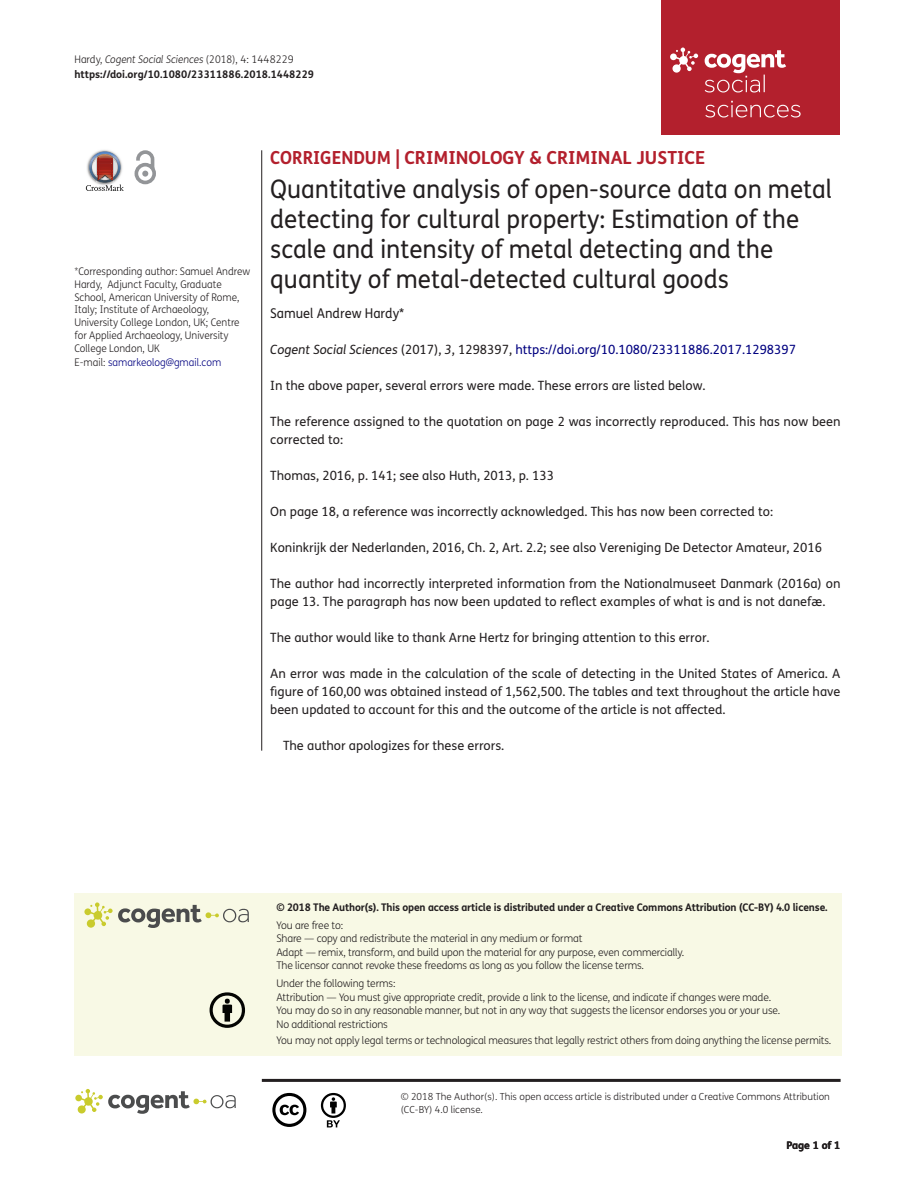
<style>
.page{position:relative;width:915px;height:1191px;background:#fff}
.page>*{position:absolute;margin:0;border:0;box-sizing:border-box;transform-origin:0 0}
.t1{font:25.5px/30px "FS Me Pro";color:#231f20;scale:.95 1}
.t2{font:700 18px "FS Me Pro";color:#b3202d;scale:.95 1}
.t3{font:13.5px "FS Me Pro";color:#231f20;scale:.95 1}
.t4{font:12.75px/18px "FS Me Pro";color:#231f20}
.t5{font:12.75px "FS Me Pro";color:#000080}
.t6{font:300 10.5px/13.5px "FS Me Pro";letter-spacing:-.015em;color:#231f20}
.t7{font:300 10.5px/12.8px "FS Me Pro";letter-spacing:-.015em;color:#231f20;scale:.95 1}
.t8{font:700 10.5px/15px "FS Me Pro";letter-spacing:-.015em;color:#231f20}
.t9{font:300 10.5px "FS Me Pro";color:#000080;scale:.95 1}
.t10{font:300 9.75px/12.8px "FS Me Pro";color:#231f20}
.s1{font-weight:300}
.s2{font-weight:300;font-style:italic}
.s3{color:#231f20}
.s4{font-style:italic;color:#231f20}
</style>
<div class="page">
<svg style="left:86px;top:151px;width:38px;height:40px"></svg>
<svg style="left:134px;top:150px;width:22px;height:34px"></svg>
<hr style="left:261px;top:150px;width:1px;height:600px;background:#231f20">
<hr style="left:262px;top:1078px;width:578px;height:3px;background:#231f20">
<svg style="left:75px;top:1089px;width:161px;height:24px"></svg>
<svg style="left:272px;top:1093px;width:34px;height:34px"></svg>
<svg style="left:321px;top:1093px;width:25px;height:34px"></svg>
<div style="left:74px;top:893px;width:767px;height:162px;background:#f8f9e5"></div>
<svg style="left:118px;top:905px;width:131px;height:23px;background:#c7c8b8"></svg>
<svg style="left:84px;top:902px;width:28px;height:25px"></svg>
<svg style="left:209px;top:992px;width:36px;height:35px"></svg>
<div style="left:661px;top:0;width:179px;height:134px;background:#b3202d"></div>
<svg style="left:670px;top:48px;width:28px;height:25px"></svg>
<svg style="left:705px;top:101px;width:95px;height:16px"></svg>
<svg style="left:704px;top:50px;width:81px;height:42px"></svg>
<p class="t8" style="left:74px;top:51px;width:241px"><span class="s1">Hardy,</span> <span class="s2">Cogent Social Sciences</span> <span class="s1">(2018), 4: 1448229 </span>https://doi.org/10.1080/23311886.2018.1448229</p>
<p class="t7" style="left:74px;top:265px;width:186px">*Corresponding author: Samuel Andrew Hardy, Adjunct Faculty, Graduate School, American University of Rome, Italy; Institute of Archaeology, University College London, UK; Centre for Applied Archaeology, University College London, UK</p>
<p class="t9" style="left:74px;top:355px;width:156px"><span class="s3">E-mail:</span> samarkeolog@gmail.com</p>
<h2 class="t2" style="left:270px;top:143px;width:459px">CORRIGENDUM | CRIMINOLOGY &amp; CRIMINAL JUSTICE</h2>
<h1 class="t1" style="left:270px;top:174px;width:592px">Quantitative analysis of open-source data on metal detecting for cultural property: Estimation of the scale and intensity of metal detecting and the quantity of metal-detected cultural goods</h1>
<p class="t3" style="left:270px;top:303px;width:142px">Samuel Andrew Hardy*</p>
<p class="t5" style="left:270px;top:340px;width:527px"><span class="s4">Cogent Social Sciences</span> <span class="s3">(2017),</span> <span class="s4">3</span><span class="s3">, 1298397,</span> https://doi.org/10.1080/23311886.2017.1298397</p>
<p class="t4" style="left:270px;top:376px;width:437px">In the above paper, several errors were made. These errors are listed below.</p>
<p class="t4" style="left:270px;top:412px;width:571px">The reference assigned to the quotation on page 2 was incorrectly reproduced. This has now been corrected to:</p>
<p class="t4" style="left:270px;top:466px;width:285px">Thomas, 2016, p. 141; see also Huth, 2013, p. 133</p>
<p class="t4" style="left:270px;top:502px;width:504px">On page 18, a reference was incorrectly acknowledged. This has now been corrected to:</p>
<p class="t4" style="left:270px;top:538px;width:553px">Koninkrijk der Nederlanden, 2016, Ch. 2, Art. 2.2; see also Vereniging De Detector Amateur, 2016</p>
<p class="t4" style="left:270px;top:574px;width:571px">The author had incorrectly interpreted information from the Nationalmuseet Danmark (2016a) on page 13. The paragraph has now been updated to reflect examples of what is and is not danefæ.</p>
<p class="t4" style="left:270px;top:628px;width:441px">The author would like to thank Arne Hertz for bringing attention to this error.</p>
<p class="t4" style="left:270px;top:664px;width:571px;text-align:justify">An error was made in the calculation of the scale of detecting in the United States of America. A figure of 160,00 was obtained instead of 1,562,500. The tables and text throughout the article have been updated to account for this and the outcome of the article is not affected.</p>
<p class="t4" style="left:283px;top:736px;width:223px">The author apologizes for these errors.</p>
<p class="t8" style="left:276px;top:899px;width:552px">© 2018 The Author(s). This open access article is distributed under a Creative Commons Attribution (CC-BY) 4.0 license.</p>
<p class="t6" style="left:276px;top:918px;width:409px">You are free to:<br>Share — copy and redistribute the material in any medium or format<br>Adapt — remix, transform, and build upon the material for any purpose, even commercially.<br>The licensor cannot revoke these freedoms as long as you follow the license terms.</p>
<p class="t6" style="left:276px;top:976px;width:505px">Under the following terms:<br>Attribution — You must give appropriate credit, provide a link to the license, and indicate if changes were made.<br>You may do so in any reasonable manner, but not in any way that suggests the licensor endorses you or your use.<br>No additional restrictions</p>
<p class="t6" style="left:276px;top:1033px;width:556px">You may not apply legal terms or technological measures that legally restrict others from doing anything the license permits.</p>
<p class="t10" style="left:400px;top:1090px;width:430px">© 2018 The Author(s). This open access article is distributed under a Creative Commons Attribution (CC-BY) 4.0 license.</p>
<p class="t8" style="left:786px;top:1137px;width:56px">Page 1 of 1</p>
</div>
